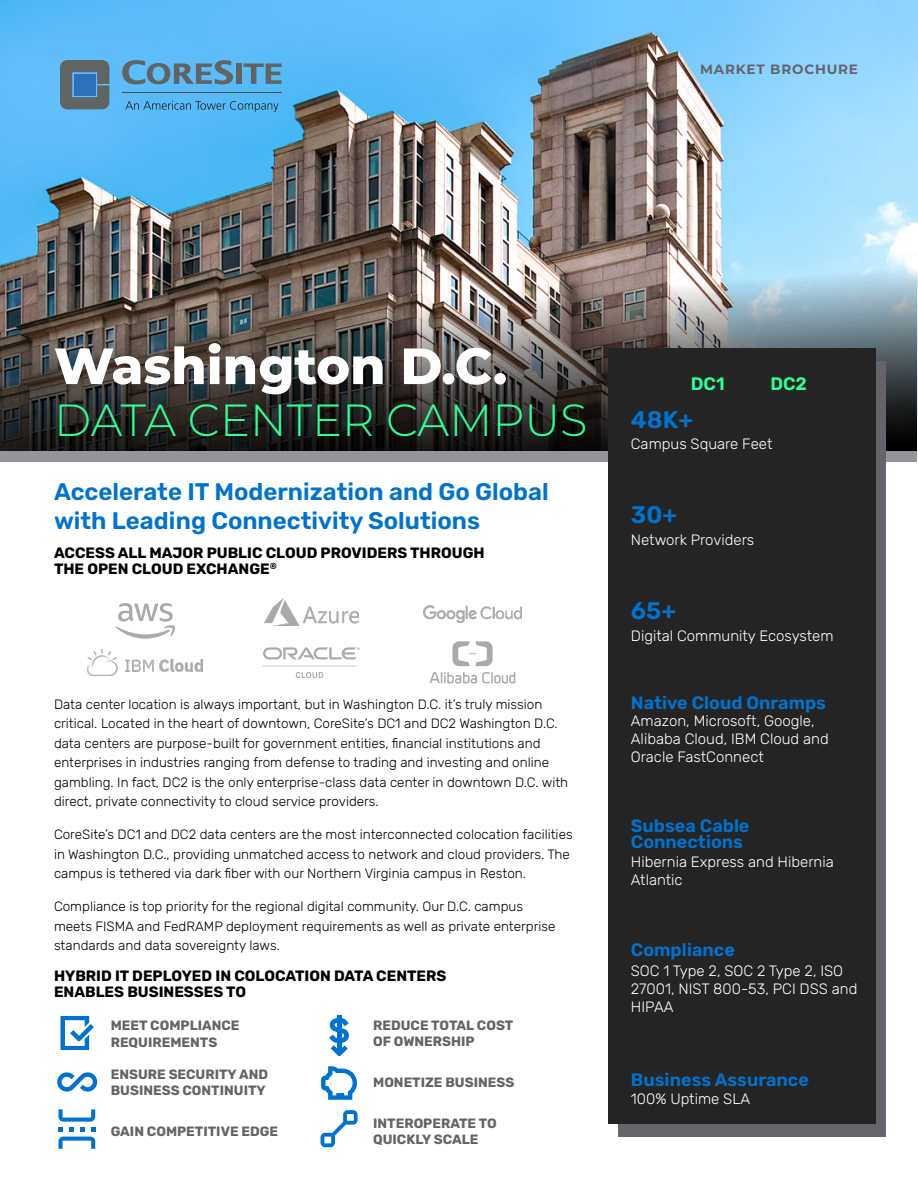
<style>
.page{position:relative;width:918px;height:1188px;background:#fff}
.page>*{position:absolute;margin:0;border:0;box-sizing:border-box;transform-origin:0 0}
.t1{font:800 50.85px "Montserrat";color:#fff}
.t2{font:300 45px "Montserrat";color:#30ff96}
.t3{font:600 24px/28.8px "Rubik";color:#0073cf}
.t4{font:600 18px/16.5px "Rubik";color:#0073cf}
.t5{font:600 18px "Rubik";color:#30ff96}
.t6{font:300 15px/18px "Rubik";color:#fff}
.t7{font:700 15px/16.5px "Rubik";color:#000}
.t8{font:300 13.5px/19.5px "Rubik";color:#000}
.t9{font:700 13.5px/16.2px "Rubik";color:#636466}
.t10{font:700 13.5px "Montserrat";letter-spacing:.06em;color:#66636b}
</style>
<div class="page">
<img style="left:0;top:0;width:918px;height:451px">
<div style="left:1px;top:451px;width:916px;height:10px;background:#949499"></div>
<img style="left:1px;top:195px;width:916px;height:256px">
<div style="left:618px;top:361px;width:268px;height:776px;background:#66636b"></div>
<div style="left:608px;top:348px;width:268px;height:776px;background:#242424"></div>
<svg style="left:452px;top:641px;width:41px;height:25px"></svg>
<svg style="left:430px;top:672px;width:85px;height:12px"></svg>
<img style="left:424px;top:605px;width:97px;height:17px">
<img style="left:88px;top:649px;width:115px;height:27px">
<svg style="left:116px;top:603px;width:59px;height:36px"></svg>
<img style="left:264px;top:599px;width:94px;height:27px">
<svg style="left:263px;top:666px;width:93px;height:12px"></svg>
<svg style="left:263px;top:647px;width:97px;height:13px"></svg>
<svg style="left:59px;top:1137px;width:36px;height:12px"></svg>
<svg style="left:58px;top:1109px;width:37px;height:22px"></svg>
<svg style="left:61px;top:1016px;width:33px;height:34px"></svg>
<svg style="left:57px;top:1072px;width:40px;height:20px"></svg>
<hr style="left:337px;top:1015px;width:4px;height:37px;background:#0072cf">
<svg style="left:329px;top:1018px;width:20px;height:38px"></svg>
<svg style="left:321px;top:1110px;width:37px;height:37px"></svg>
<svg style="left:321px;top:1066px;width:36px;height:34px"></svg>
<svg style="left:60px;top:60px;width:49px;height:49px;background:#606c73"></svg>
<div style="left:74px;top:74px;width:22px;height:22px;background:#2d71b9"></div>
<svg style="left:122px;top:60px;width:111px;height:24px;background:#5d92b3"></svg>
<div style="left:236px;top:63px;width:6px;height:21px;background:#616465"></div>
<svg style="left:244px;top:63px;width:38px;height:21px"></svg>
<hr style="left:122px;top:92px;width:160px;height:1px;background:#4e4e4f">
<svg style="left:125px;top:101px;width:153px;height:11px;background:#4ca0d3"></svg>
<p class="t10" style="left:700px;top:60px;width:159px">MARKET BROCHURE</p>
<h1 class="t1" style="left:54px;top:329px;width:455px">Washington D.C.</h1>
<h2 class="t2" style="left:54px;top:389px;width:535px">DATA CENTER CAMPUS</h2>
<h3 class="t3" style="left:54px;top:478px;width:496px">Accelerate IT Modernization and Go Global with Leading Connectivity Solutions</h3>
<p class="t7" style="left:54px;top:544px;width:432px">ACCESS ALL MAJOR PUBLIC CLOUD PROVIDERS THROUGH<br>THE OPEN CLOUD EXCHANGE<sup>®</sup></p>
<p class="t8" style="left:54px;top:695px;width:516px">Data center location is always important, but in Washington D.C. it’s truly mission critical. Located in the heart of downtown, CoreSite’s DC1 and DC2 Washington D.C. data centers are purpose-built for government entities, financial institutions and enterprises in industries ranging from defense to trading and investing and online gambling. In fact, DC2 is the only enterprise-class data center in downtown D.C. with direct, private connectivity to cloud service providers.</p>
<p class="t8" style="left:54px;top:826px;width:520px">CoreSite’s DC1 and DC2 data centers are the most interconnected colocation facilities in Washington D.C., providing unmatched access to network and cloud providers. The campus is tethered via dark fiber with our Northern Virginia campus in Reston.</p>
<p class="t8" style="left:54px;top:898px;width:503px">Compliance is top priority for the regional digital community. Our D.C. campus meets FISMA and FedRAMP deployment requirements as well as private enterprise standards and data sovereignty laws.</p>
<p class="t7" style="left:54px;top:967px;width:394px">HYBRID IT DEPLOYED IN COLOCATION DATA CENTERS<br>ENABLES BUSINESSES TO</p>
<p class="t9" style="left:111px;top:1018px;width:130px">MEET COMPLIANCE<br>REQUIREMENTS</p>
<p class="t9" style="left:111px;top:1066px;width:159px">ENSURE SECURITY AND<br>BUSINESS CONTINUITY</p>
<p class="t9" style="left:111px;top:1124px;width:169px">GAIN COMPETITIVE EDGE</p>
<p class="t9" style="left:373px;top:1017px;width:142px">REDUCE TOTAL COST<br>OF OWNERSHIP</p>
<p class="t9" style="left:373px;top:1074px;width:143px">MONETIZE BUSINESS</p>
<p class="t9" style="left:373px;top:1115px;width:125px">INTEROPERATE TO<br>QUICKLY SCALE</p>
<h3 class="t5" style="left:691px;top:373px;width:35px">DC1</h3>
<h3 class="t5" style="left:770px;top:373px;width:38px">DC2</h3>
<h3 class="t3" style="left:631px;top:406px;width:64px">48K+</h3>
<p class="t6" style="left:631px;top:436px;width:143px">Campus Square Feet</p>
<h3 class="t3" style="left:631px;top:501px;width:48px">30+</h3>
<p class="t6" style="left:631px;top:531px;width:125px">Network Providers</p>
<h3 class="t3" style="left:631px;top:597px;width:47px">65+</h3>
<p class="t6" style="left:631px;top:627px;width:204px">Digital Community Ecosystem</p>
<h3 class="t4" style="left:631px;top:695px;width:197px">Native Cloud Onramps</h3>
<p class="t6" style="left:631px;top:712px;width:199px">Amazon, Microsoft, Google,<br>Alibaba Cloud, IBM Cloud and<br>Oracle FastConnect</p>
<h3 class="t4" style="left:631px;top:818px;width:120px">Subsea Cable<br>Connections</h3>
<p class="t6" style="left:631px;top:853px;width:204px">Hibernia Express and Hibernia<br>Atlantic</p>
<h3 class="t4" style="left:631px;top:942px;width:106px">Compliance</h3>
<p class="t6" style="left:631px;top:962px;width:228px">SOC 1 Type 2, SOC 2 Type 2, ISO<br>27001, NIST 800-53, PCI DSS and<br>HIPAA</p>
<h3 class="t4" style="left:631px;top:1072px;width:180px">Business Assurance</h3>
<p class="t6" style="left:631px;top:1091px;width:121px">100% Uptime SLA</p>
</div>
